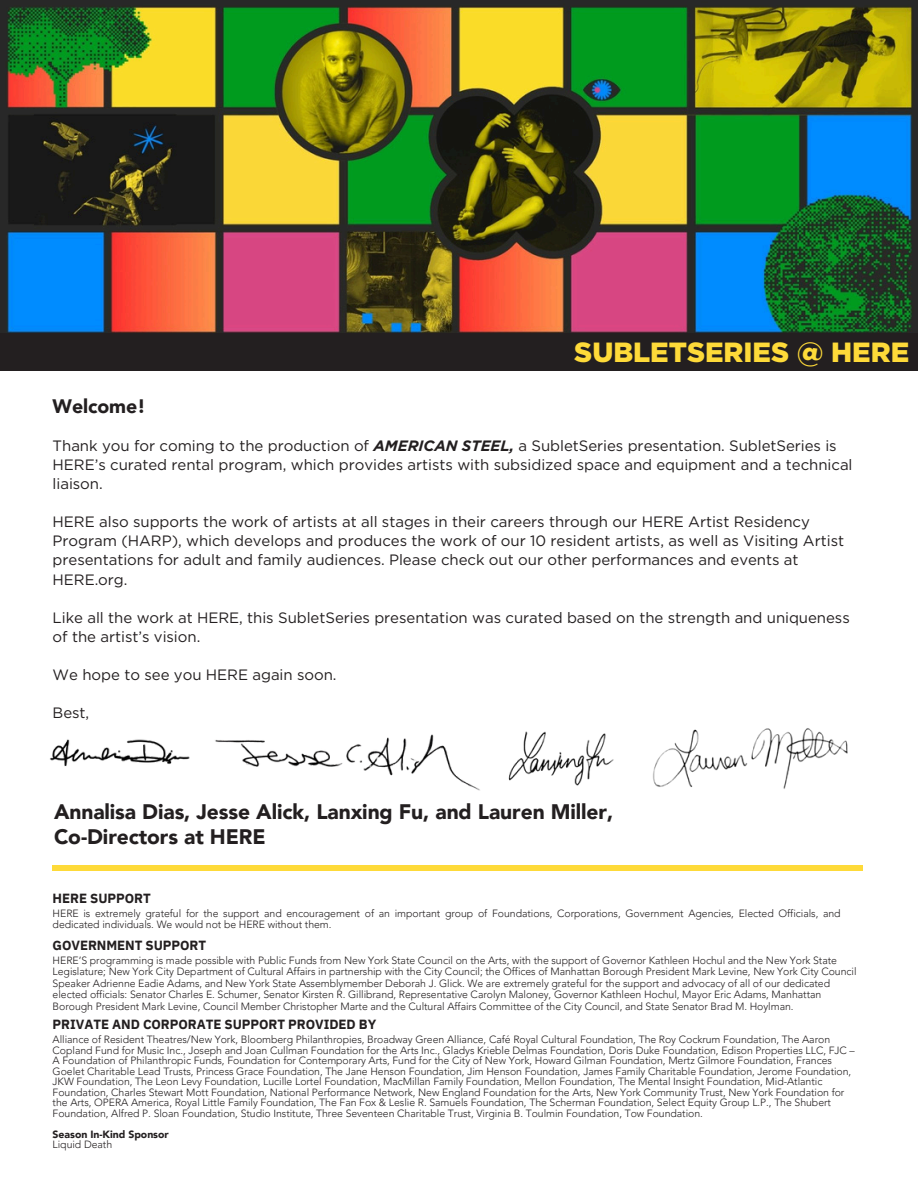
<style>
.page{position:relative;width:918px;height:1188px;background:#fff}
.page>*{position:absolute;margin:0;border:0;box-sizing:border-box;transform-origin:0 0}
.t1{font:900 27.75px "Gotham";color:#feda39}
.t2{font:900 21px/24.8px "Avenir LT Pro";letter-spacing:-.005em;color:#231f20}
.t3{font:900 19.5px "Avenir LT Pro";letter-spacing:-.005em;color:#231f20}
.t4{font:15px/19.2px "Gotham";letter-spacing:-.005em;color:#231f20}
.t5{font:700 13.2px "IBM Plex Sans";letter-spacing:-.005em;color:#231f20}
.t6{font:300 10.5px/10.5px "Avenir LT Pro";letter-spacing:-.005em;color:#231f20}
.t7{font:900 10.5px "Avenir LT Pro";letter-spacing:-.005em;color:#231f20}
.s1{font-weight:700;font-style:italic}
</style>
<div class="page">
<img style="left:0;top:0;width:918px;height:333px">
<div style="left:0;top:333px;width:918px;height:37px;background:#231f20"></div>
<img style="left:50px;top:728px;width:798px;height:63px">
<div style="left:53px;top:865px;width:810px;height:5px;background:#feda39"></div>
<h2 class="t3" style="left:53px;top:399px;width:95px">Welcome!</h2>
<h1 class="t1" style="left:574px;top:340px;width:336px">SUBLETSERIES @ HERE</h1>
<p class="t4" style="left:53px;top:436px;width:801px">Thank you for coming to the production of <span class="s1">AMERICAN STEEL,</span> a SubletSeries presentation. SubletSeries is<br>HERE’s curated rental program, which provides artists with subsidized space and equipment and a technical liaison.</p>
<p class="t4" style="left:53px;top:512px;width:793px">HERE also supports the work of artists at all stages in their careers through our HERE Artist Residency Program (HARP), which develops and produces the work of our 10 resident artists, as well as Visiting Artist presentations for adult and family audiences. Please check out our other performances and events at HERE.org.</p>
<p class="t4" style="left:53px;top:608px;width:799px">Like all the work at HERE, this SubletSeries presentation was curated based on the strength and uniqueness of the artist’s vision.</p>
<p class="t4" style="left:53px;top:665px;width:285px">We hope to see you HERE again soon.</p>
<p class="t4" style="left:53px;top:703px;width:38px">Best,</p>
<p class="t2" style="left:54px;top:801px;width:561px">Annalisa Dias, Jesse Alick, Lanxing Fu, and Lauren Miller,<br>Co-Directors at HERE</p>
<p class="t5" style="left:53px;top:889px;width:100px">HERE SUPPORT</p>
<p class="t5" style="left:53px;top:937px;width:155px">GOVERNMENT SUPPORT</p>
<p class="t6" style="left:53px;top:909px;width:790px">HERE is extremely grateful for the support and encouragement of an important group of Foundations, Corporations, Government Agencies, Elected Officials, and dedicated individuals. We would not be HERE without them.</p>
<h4 class="t6" style="left:53px;top:956px;width:805px;line-height:11.4px">HERE’S programming is made possible with Public Funds from New York State Council on the Arts, with the support of Governor Kathleen Hochul and the New York State Legislature; New York City Department of Cultural Affairs in partnership with the City Council; the Offices of Manhattan Borough President Mark Levine, New York City Council Speaker Adrienne Eadie Adams, and New York State Assemblymember Deborah J. Glick. We are extremely grateful for the support and advocacy of all of our dedicated elected officials: Senator Charles E. Schumer, Senator Kirsten R. Gillibrand, Representative Carolyn Maloney, Governor Kathleen Hochul, Mayor Eric Adams, Manhattan Borough President Mark Levine, Council Member Christopher Marte and the Cultural Affairs Committee of the City Council, and State Senator Brad M. Hoylman.</h4>
<p class="t5" style="left:53px;top:1015px;width:325px">PRIVATE AND CORPORATE SUPPORT PROVIDED BY</p>
<p class="t6" style="left:53px;top:1035px;width:804px">Alliance of Resident Theatres/New York, Bloomberg Philanthropies, Broadway Green Alliance, Café Royal Cultural Foundation, The Roy Cockrum Foundation, The Aaron Copland Fund for Music Inc., Joseph and Joan Cullman Foundation for the Arts Inc., Gladys Krieble Delmas Foundation, Doris Duke Foundation, Edison Properties LLC, FJC – A Foundation of Philanthropic Funds, Foundation for Contemporary Arts, Fund for the City of New York, Howard Gilman Foundation, Mertz Gilmore Foundation, Frances Goelet Charitable Lead Trusts, Princess Grace Foundation, The Jane Henson Foundation, Jim Henson Foundation, James Family Charitable Foundation, Jerome Foundation, JKW Foundation, The Leon Levy Foundation, Lucille Lortel Foundation, MacMillan Family Foundation, Mellon Foundation, The Mental Insight Foundation, Mid-Atlantic Foundation, Charles Stewart Mott Foundation, National Performance Network, New England Foundation for the Arts, New York Community Trust, New York Foundation for the Arts, OPERA America, Royal Little Family Foundation, The Fan Fox &amp; Leslie R. Samuels Foundation, The Scherman Foundation, Select Equity Group L.P., The Shubert Foundation, Alfred P. Sloan Foundation, Studio Institute, Three Seventeen Charitable Trust, Virginia B. Toulmin Foundation, Tow Foundation.</p>
<p class="t7" style="left:53px;top:1130px;width:118px">Season In-Kind Sponsor</p>
<h2 class="t6" style="left:53px;top:1140px;width:61px">Liquid Death</h2>
</div>
